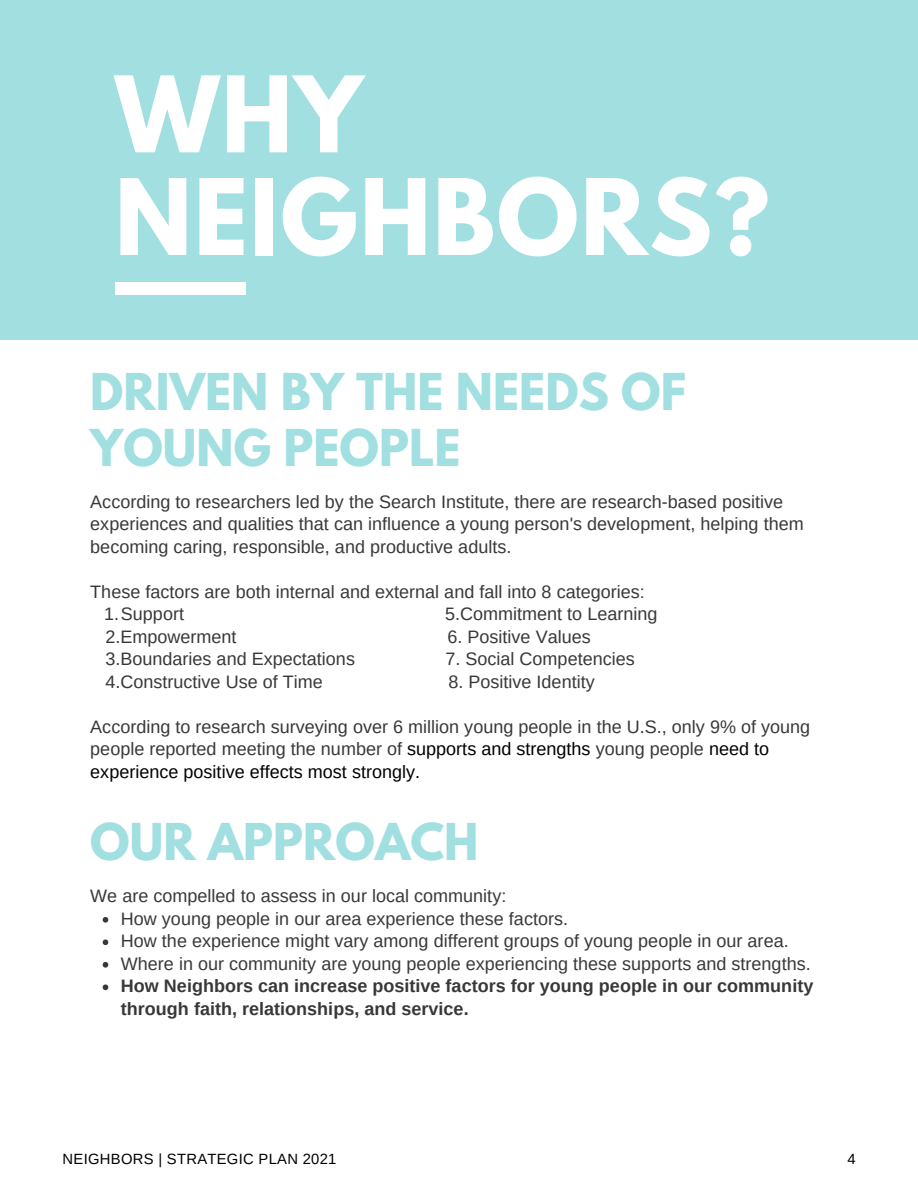
<style>
.page{position:relative;width:918px;height:1188px;background:#fff}
.page>*{position:absolute;margin:0;border:0;box-sizing:border-box;transform-origin:0 0}
.t1{font:700 93.45px/102.6px "League Spartan";letter-spacing:.02em;color:#fff}
.t2{font:700 45px/56.2px "League Spartan";color:#a1dfe1}
.t3{font:18px/22.5px "Arimo";color:#383838}
.t4{font:700 18px/22.5px "Arimo";color:#383838}
.t5{font:14.85px "Arimo";letter-spacing:.02em;color:#000}
.s1{color:#000}
</style>
<div class="page">
<div style="left:0;top:0;width:918px;height:339px;background:#a1dfe1"></div>
<div style="left:115px;top:283px;width:130px;height:12px;background:#fff"></div>
<svg style="left:103px;top:917px;width:5px;height:6px"></svg>
<svg style="left:103px;top:939px;width:5px;height:6px"></svg>
<svg style="left:103px;top:962px;width:5px;height:6px"></svg>
<svg style="left:103px;top:984px;width:5px;height:6px"></svg>
<p class="t1" style="left:115px;top:75px;width:656px">WHY<br>NEIGHBORS?</p>
<p class="t2" style="left:90px;top:370px;width:598px">DRIVEN BY THE NEEDS OF<br>YOUNG PEOPLE</p>
<p class="t3" style="left:90px;top:490px;width:715px">According to researchers led by the Search Institute, there are research-based positive experiences and qualities that can influence a young person's development, helping them becoming caring, responsible, and productive adults.</p>
<p class="t3" style="left:90px;top:580px;width:556px">These factors are both internal and external and fall into 8 categories:</p>
<p class="t3" style="left:105px;top:625px;width:133px">2.Empowerment</p>
<p class="t3" style="left:447px;top:625px;width:145px">6. Positive Values</p>
<p class="t3" style="left:105px;top:648px;width:251px">3.Boundaries and Expectations</p>
<p class="t3" style="left:445px;top:648px;width:191px">7. Social Competencies</p>
<p class="t3" style="left:105px;top:670px;width:219px">4.Constructive Use of Time</p>
<p class="t3" style="left:448px;top:670px;width:148px">8. Positive Identity</p>
<p class="t3" style="left:90px;top:715px;width:721px">According to research surveying over 6 million young people in the U.S., only 9% of young people reported meeting the number of <span class="s1">supports and strengths</span> young people <span class="s1">need to experience positive effects most strongly.</span></p>
<p class="t3" style="left:104px;top:603px;width:81px">1.Support</p>
<p class="t3" style="left:445px;top:603px;width:214px">5.Commitment to Learning</p>
<p class="t2" style="left:90px;top:820px;width:390px">OUR APPROACH</p>
<p class="t3" style="left:90px;top:885px;width:418px">We are compelled to assess in our local community:</p>
<p class="t3" style="left:121px;top:907px;width:449px">How young people in our area experience these factors.</p>
<p class="t3" style="left:121px;top:930px;width:669px">How the experience might vary among different groups of young people in our area.</p>
<p class="t3" style="left:121px;top:952px;width:691px">Where in our community are young people experiencing these supports and strengths.</p>
<p class="t4" style="left:121px;top:975px;width:694px">How Neighbors can increase positive factors for young people in our community through faith, relationships, and service.</p>
<p class="t5" style="left:63px;top:1150px;width:275px">NEIGHBORS | STRATEGIC PLAN 2021</p>
<p class="t5" style="left:848px;top:1150px;width:10px">4</p>
</div>
